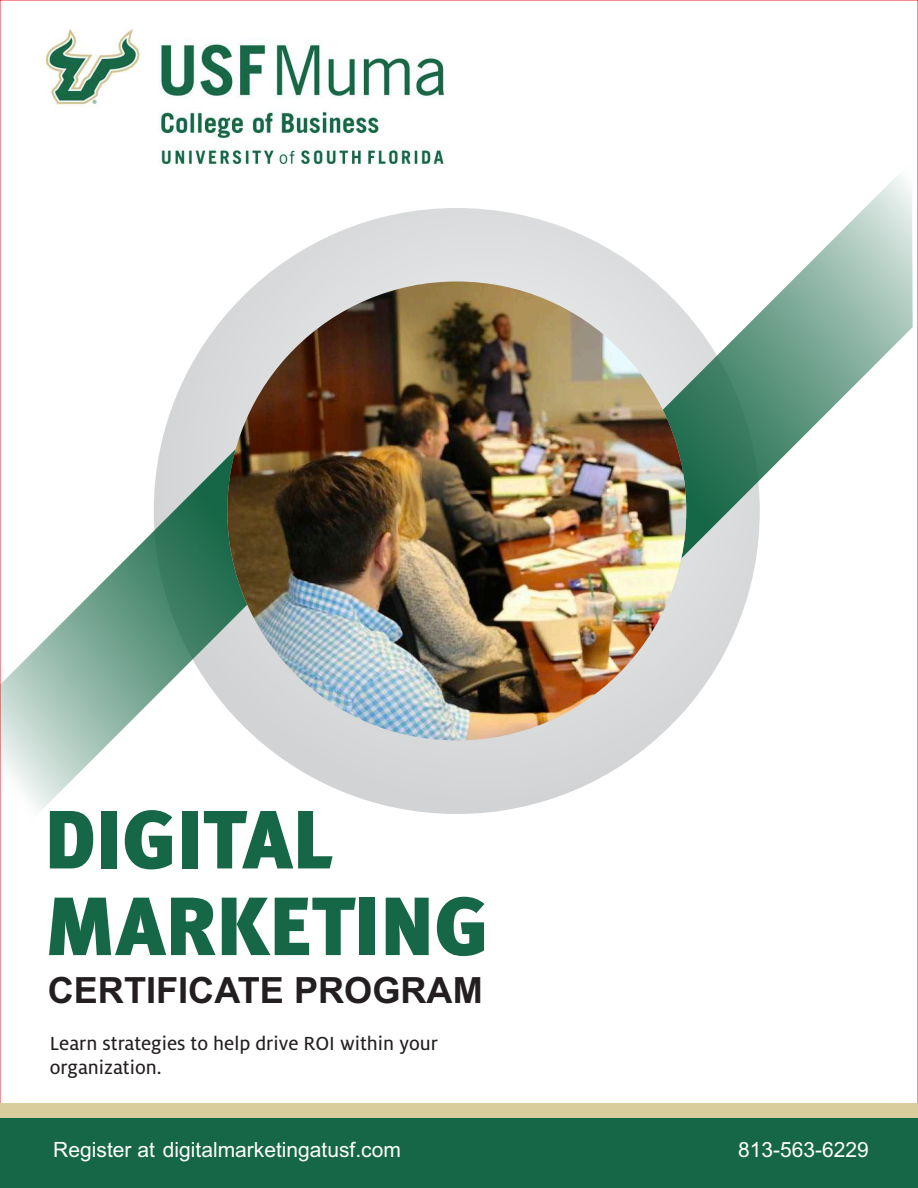
<style>
.page{position:relative;width:918px;height:1188px;background:#fff}
.page>*{position:absolute;margin:0;border:0;box-sizing:border-box;transform-origin:0 0}
.t1{font:900 82.35px/86.7px "Meta Pro";color:#166747}
.t2{font:700 36.15px "Arial";color:#231f20}
.t3{font:21px/23.4px "Milo Web W04 Text";color:#231f20}
.t4{font:21px "Arial";color:#fff}
</style>
<div class="page">
<img style="left:46px;top:30px;width:398px;height:134px">
<div style="left:0;top:1103px;width:918px;height:62px;background:#d9cc9d"></div>
<div style="left:0;top:1118px;width:918px;height:70px;background:#166747"></div>
<div style="left:154px;top:208px;width:606px;height:606px;background:#d1d3d4;border-radius:50%"></div>
<svg style="left:450px;top:175px;width:463px;height:531px"></svg>
<svg style="left:0;top:397px;width:371px;height:455px"></svg>
<img style="left:227px;top:282px;width:459px;height:458px;border-radius:50%">
<h1 class="t1" style="left:45px;top:804px;width:446px">DIGITAL<br>MARKETING</h1>
<h2 class="t2" style="left:48px;top:977px;width:437px">CERTIFICATE PROGRAM</h2>
<p class="t3" style="left:50px;top:1032px;width:390px">Learn strategies to help drive ROI within your organization.</p>
<p class="t4" style="left:53px;top:1141px;width:349px">Register at digitalmarketingatusf.com</p>
<p class="t4" style="left:738px;top:1142px;width:132px">813-563-6229</p>
</div>
